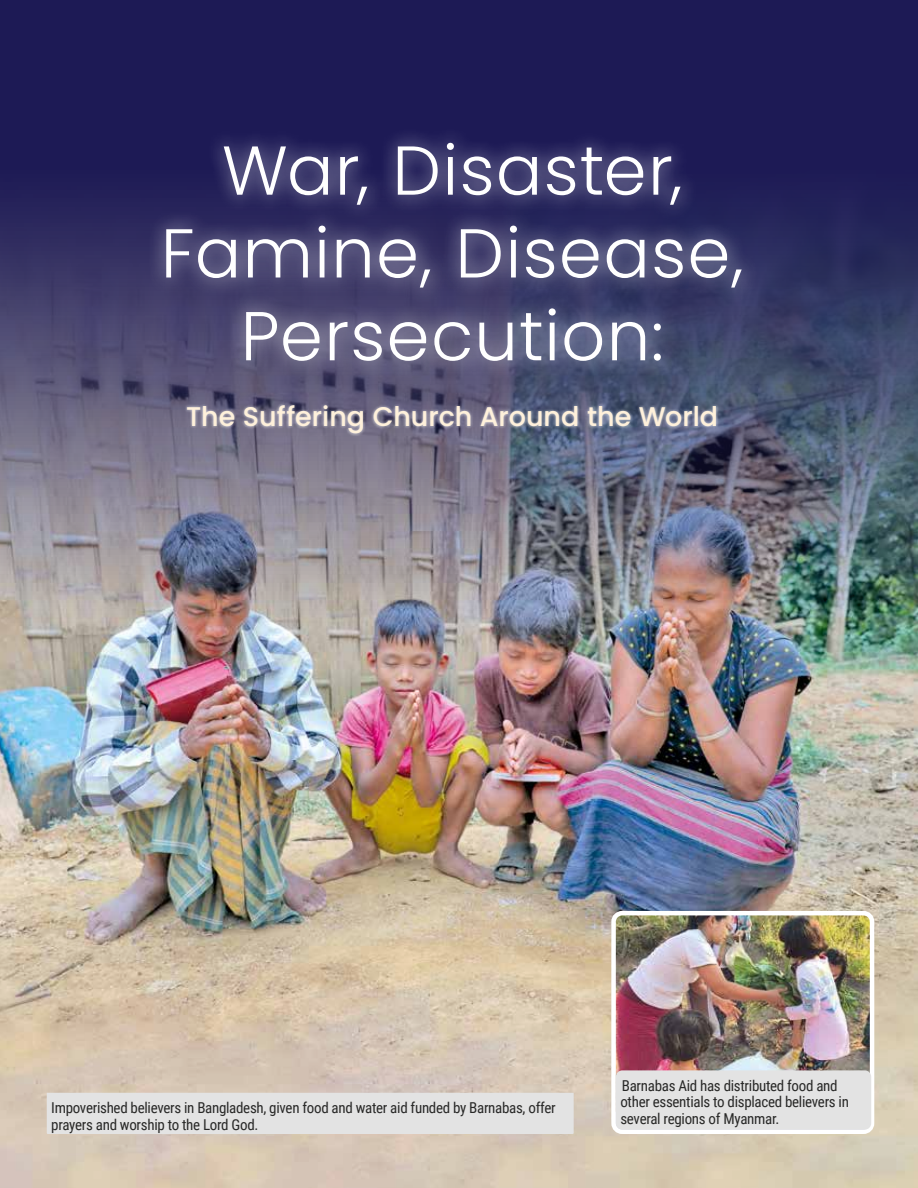
<style>
.page{position:relative;width:918px;height:1188px;background:#1d1a55}
.page>*{position:absolute;margin:0;border:0;box-sizing:border-box;transform-origin:0 0}
.t1{font:300 69px/82.8px "Poppins";letter-spacing:.015em;color:#fff;text-align:center}
.t2{font:500 27px "Poppins";color:#fff1db}
.t3{font:15px/16.5px "Roboto Condensed";letter-spacing:-.02em;color:#282827}
</style>
<div class="page">
<img style="left:0;top:207px;width:918px;height:981px">
<div style="left:47px;top:1093px;width:527px;height:41px;background:#e3e3e3"></div>
<div style="left:184px;top:402px;width:536px;height:35px;background:#fff;opacity:.75"></div>
<img style="left:616px;top:916px;width:253px;height:158px">
<div style="left:611px;top:911px;width:263px;height:223px;border:4px solid #fff;border-radius:9px"></div>
<div style="left:616px;top:1070px;width:255px;height:60px;background:#e3e3e3;border-radius:6px"></div>
<div style="left:146px;top:124px;width:614px;height:256px;background:#fff;opacity:.42"></div>
<h1 class="t1" style="left:161px;top:129px;width:584px">War, Disaster,<br>Famine, Disease,<br>Persecution:</h1>
<h2 class="t2" style="left:186px;top:401px;width:534px">The Suffering Church Around the World</h2>
<p class="t3" style="left:51px;top:1099px;width:506px">Impoverished believers in Bangladesh, given food and water aid funded by Barnabas, offer prayers and worship to the Lord God.</p>
<p class="t3" style="left:620px;top:1076px;width:230px">Barnabas Aid has distributed food and other essentials to displaced believers in several regions of Myanmar.</p>
</div>
